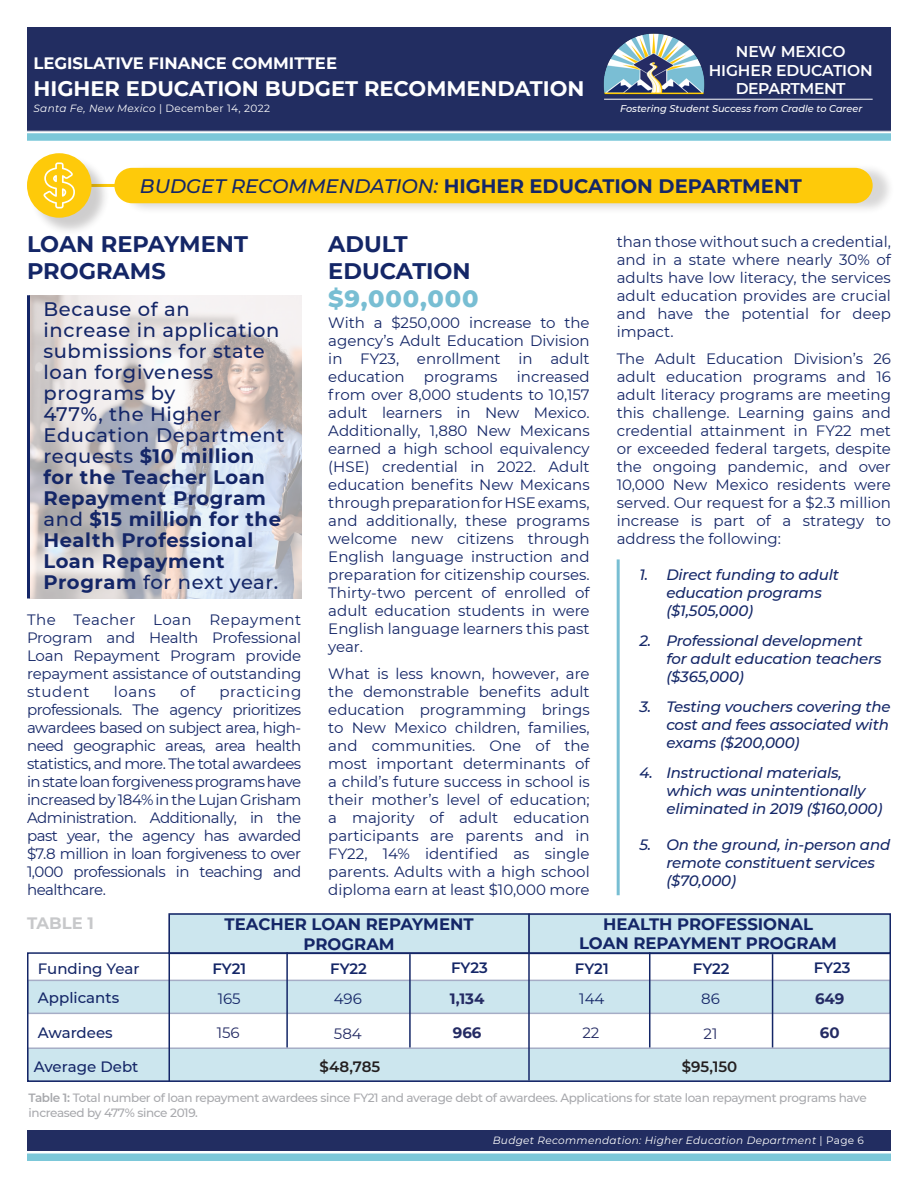
<style>
.page{position:relative;width:918px;height:1188px;background:#fff}
.page>*{position:absolute;margin:0;border:0;box-sizing:border-box;transform-origin:0 0}
.t1{font:800 24px "Montserrat";letter-spacing:.04em;color:#78bed3}
.t2{font:700 22.5px/27px "Montserrat";color:#142667}
.t3{font:700 21px "Montserrat";color:#fff}
.t4{font:700 19.5px/21px "Montserrat";letter-spacing:.03em;color:#142667}
.t5{font:500 19.5px/21px "Montserrat";letter-spacing:.03em;color:#142667}
.t6{font:700 19.5px "Montserrat";color:#142667}
.t7{font:700 16.5px "Montserrat";color:#142667}
.t8{font:700 16.5px "Montserrat";color:#fff}
.t9{font:700 16.5px "Montserrat";color:#c7c8ca}
.t10{font:600 15.6px "Montserrat";letter-spacing:-.01em;color:#fff}
.t11{font:15px/18px "Montserrat";color:#142667;text-align:justify}
.t12{font:italic 500 15px/18px "Montserrat";letter-spacing:-.01em;color:#142768}
.t13{font:500 15px "Montserrat";color:#142667}
.t14{font:600 15px "Montserrat";color:#142667}
.t15{font:600 15px "Montserrat";color:#231f20}
.t16{font:700 15px "Montserrat";color:#242b64}
.t17{font:15px "Montserrat";color:#242b64}
.t18{font:500 12px/14.4px "Montserrat";letter-spacing:-.03em;color:#a8a9ad}
.t19{font:italic 10.5px "Montserrat";letter-spacing:.03em;color:#fff}
.t20{font:italic 500 9.75px "Montserrat";color:#fff}
.s1{font-style:normal}
.s2{font-weight:500;font-style:italic}
.s3{font-weight:500}
.s4{font-weight:600}
</style>
<div class="page">
<img style="left:30px;top:295px;width:271px;height:303px">
<hr style="left:84px;top:184px;width:453px;height:3px;background:#feca0a">
<div style="left:27px;top:1130px;width:864px;height:20px;background:#222d61"></div>
<div style="left:27px;top:27px;width:864px;height:105px;background:#222d61"></div>
<hr style="left:604px;top:99px;width:269px;height:1px;background:#fff">
<div style="left:27px;top:133px;width:864px;height:8px;background:#7cc8d9"></div>
<hr style="left:27px;top:131px;width:864px;height:1px;background:#fff">
<div style="left:27px;top:1154px;width:864px;height:7px;background:#7cc8d9"></div>
<div style="left:121px;top:163px;width:774px;height:52px;background:#231f20;opacity:.18"></div>
<div style="left:114px;top:168px;width:759px;height:35px;background:#feca0a;border-radius:18px"></div>
<div style="left:29px;top:155px;width:81px;height:81px;background:#231f20;opacity:.22"></div>
<div style="left:27px;top:153px;width:65px;height:65px;background:#feca0a;border-radius:50%"></div>
<svg style="left:43px;top:162px;width:32px;height:46px"></svg>
<hr style="left:27px;top:295px;width:3px;height:303px;background:#142667">
<div style="left:169px;top:913px;width:361px;height:41px;background:#cce6ee;border:2px solid #142768"></div>
<div style="left:528px;top:914px;width:363px;height:40px;background:#cce6ee;border:2px solid #142768"></div>
<div style="left:27px;top:980px;width:864px;height:34px;background:#cce6ee"></div>
<div style="left:27px;top:1047px;width:864px;height:35px;background:#cce6ee"></div>
<div style="left:27px;top:952px;width:864px;height:130px;border:2px solid #142667"></div>
<hr style="left:169px;top:952px;width:1px;height:130px;background:#142667">
<hr style="left:286px;top:952px;width:2px;height:95px;background:#142667">
<hr style="left:409px;top:954px;width:2px;height:93px;background:#142667">
<hr style="left:528px;top:914px;width:2px;height:166px;background:#142667">
<hr style="left:649px;top:952px;width:1px;height:95px;background:#142667">
<hr style="left:772px;top:954px;width:1px;height:93px;background:#142667">
<hr style="left:617px;top:559px;width:3px;height:336px;background:#78bed3">
<img style="left:603px;top:33px;width:102px;height:62px">
<p class="t8" style="left:33px;top:51px;width:305px">LEGISLATIVE FINANCE COMMITTEE</p>
<p class="t3" style="left:33px;top:74px;width:553px">HIGHER EDUCATION BUDGET RECOMMENDATION</p>
<p class="t19" style="left:33px;top:101px;width:238px">Santa Fe, New Mexico <span class="s1">| December 14, 2022</span></p>
<p class="t10" style="left:736px;top:41px;width:111px">NEW MEXICO</p>
<p class="t10" style="left:709px;top:59px;width:165px">HIGHER EDUCATION</p>
<p class="t20" style="left:620px;top:102px;width:244px">Fostering Student Success from Cradle to Career</p>
<p class="t10" style="left:736px;top:78px;width:111px">DEPARTMENT</p>
<p class="t6" style="left:140px;top:172px;width:663px"><span class="s2">BUDGET RECOMMENDATION:</span> HIGHER EDUCATION DEPARTMENT</p>
<p class="t2" style="left:27px;top:229px;width:222px">LOAN REPAYMENT<br>PROGRAMS</p>
<p class="t5" style="left:44px;top:298px;width:237px">Because of an increase in application submissions for state loan forgiveness programs by</p>
<p class="t4" style="left:44px;top:403px;width:242px"><span class="s3">477%, the Higher<br>Education Department requests</span> $10 million for the Teacher Loan<br>Repayment Program <span class="s3">and</span> $15 million for the<br>Health Professional<br>Loan Repayment<br>Program <span class="s3">for next year.</span></p>
<p class="t11" style="left:27px;top:610px;width:276px">The Teacher Loan Repayment Program and Health Professional Loan Repayment Program provide repayment assistance of outstanding student</p>
<p class="t11" style="left:114px;top:682px;width:44px">loans</p>
<p class="t11" style="left:180px;top:682px;width:17px">of</p>
<p class="t11" style="left:27px;top:682px;width:276px;text-indent:192px">practicing professionals. The agency prioritizes awardees based on subject area, high&shy;need geographic areas, area health statistics, and more. The total awardees in state loan forgiveness programs have increased by 184% in the Lujan Grisham Administration. Additionally, in the past year, the agency has awarded $7.8 million in loan forgiveness to over 1,000 professionals in teaching and healthcare.</p>
<p class="t2" style="left:328px;top:229px;width:81px">ADULT</p>
<p class="t2" style="left:328px;top:256px;width:144px">EDUCATION</p>
<p class="t1" style="left:328px;top:281px;width:152px">$9,000,000</p>
<p class="t11" style="left:328px;top:313px;width:263px">With a $250,000 increase to the agency’s Adult Education Division in FY23, enrollment in adult education</p>
<p class="t11" style="left:328px;top:367px;width:263px;text-indent:189px">increased from over 8,000 students to 10,157 adult learners in New Mexico.<br>Additionally, 1,880 New Mexicans earned a high school equivalency (HSE) credential in 2022. Adult education benefits New Mexicans through preparation for HSE exams, and additionally, these programs welcome new citizens through English language instruction and preparation for citizenship courses.<br>Thirty-two percent of enrolled of adult education students in were English language learners this past year.</p>
<p class="t11" style="left:328px;top:664px;width:263px">What is less known, however, are the demonstrable benefits adult education programming brings to New Mexico children, families, and communities. One of the most important determinants of a child’s future success in school is their mother’s level of education; a majority of adult education participants are parents and in FY22, 14% identified as single parents. Adults with a high school diploma earn at least $10,000 more</p>
<p class="t11" style="left:424px;top:367px;width:75px">programs</p>
<p class="t11" style="left:617px;top:232px;width:276px">than those without such a credential, and in a state where nearly 30% of adults have low literacy, the services adult education provides are crucial and have the potential for deep impact.</p>
<p class="t11" style="left:617px;top:349px;width:276px">The Adult Education Division’s 26 adult education programs and 16 adult literacy programs are meeting this challenge. Learning gains and credential attainment in FY22 met or exceeded federal targets, despite the ongoing pandemic, and over 10,000 New Mexico residents were served. Our request for a $2.3 million increase is part of a strategy to address the following:</p>
<p class="t12" style="left:666px;top:565px;width:174px;text-indent:-27px">1. Direct funding to adult education programs ($1,505,000)</p>
<p class="t12" style="left:666px;top:631px;width:217px;text-indent:-27px">2. Professional development for adult education teachers ($365,000)</p>
<p class="t12" style="left:666px;top:697px;width:226px;text-indent:-27px">3. Testing vouchers covering the cost and fees associated with exams ($200,000)</p>
<p class="t12" style="left:666px;top:763px;width:218px;text-indent:-27px">4. Instructional materials, which was unintentionally eliminated in 2019 ($160,000)</p>
<p class="t12" style="left:666px;top:835px;width:226px;text-indent:-27px">5. On the ground, in-person and remote constituent services ($70,000)</p>
<p class="t9" style="left:27px;top:911px;width:69px">TABLE 1</p>
<p class="t13" style="left:38px;top:958px;width:103px">Funding Year</p>
<p class="t13" style="left:38px;top:988px;width:83px">Applicants</p>
<p class="t13" style="left:38px;top:1023px;width:76px">Awardees</p>
<p class="t13" style="left:34px;top:1056px;width:106px">Average Debt</p>
<p class="t7" style="left:225px;top:912px;width:251px">TEACHER LOAN REPAYMENT</p>
<p class="t7" style="left:304px;top:932px;width:93px">PROGRAM</p>
<p class="t14" style="left:212px;top:958px;width:35px">FY21</p>
<p class="t14" style="left:330px;top:958px;width:38px">FY22</p>
<p class="t14" style="left:451px;top:957px;width:38px">FY23</p>
<p class="t11" style="left:218px;top:989px;width:25px">165</p>
<p class="t17" style="left:217px;top:1023px;width:25px">156</p>
<p class="t11" style="left:334px;top:989px;width:30px">496</p>
<p class="t16" style="left:450px;top:988px;width:36px">1,134</p>
<p class="t17" style="left:334px;top:1023px;width:29px">584</p>
<p class="t16" style="left:453px;top:1022px;width:30px">966</p>
<p class="t15" style="left:320px;top:1056px;width:62px">$48,785</p>
<p class="t7" style="left:603px;top:912px;width:212px">HEALTH PROFESSIONAL</p>
<p class="t7" style="left:579px;top:932px;width:259px">LOAN REPAYMENT PROGRAM</p>
<p class="t14" style="left:575px;top:958px;width:35px">FY21</p>
<p class="t14" style="left:693px;top:958px;width:38px">FY22</p>
<p class="t14" style="left:814px;top:957px;width:38px">FY23</p>
<p class="t11" style="left:579px;top:989px;width:27px">144</p>
<p class="t17" style="left:582px;top:1023px;width:19px">22</p>
<p class="t11" style="left:701px;top:989px;width:20px">86</p>
<p class="t16" style="left:815px;top:988px;width:31px">649</p>
<p class="t17" style="left:704px;top:1023px;width:15px">21</p>
<p class="t16" style="left:820px;top:1022px;width:21px">60</p>
<p class="t15" style="left:682px;top:1056px;width:57px">$95,150</p>
<p class="t18" style="left:28px;top:1090px;width:840px"><span class="s4">Table 1:</span> Total number of loan repayment awardees since FY21 and average debt of awardees. Applications for state loan repayment programs have increased by 477% since 2019.</p>
<p class="t19" style="left:493px;top:1133px;width:373px">Budget Recommendation: Higher Education Department <span class="s1">| Page 6</span></p>
</div>
